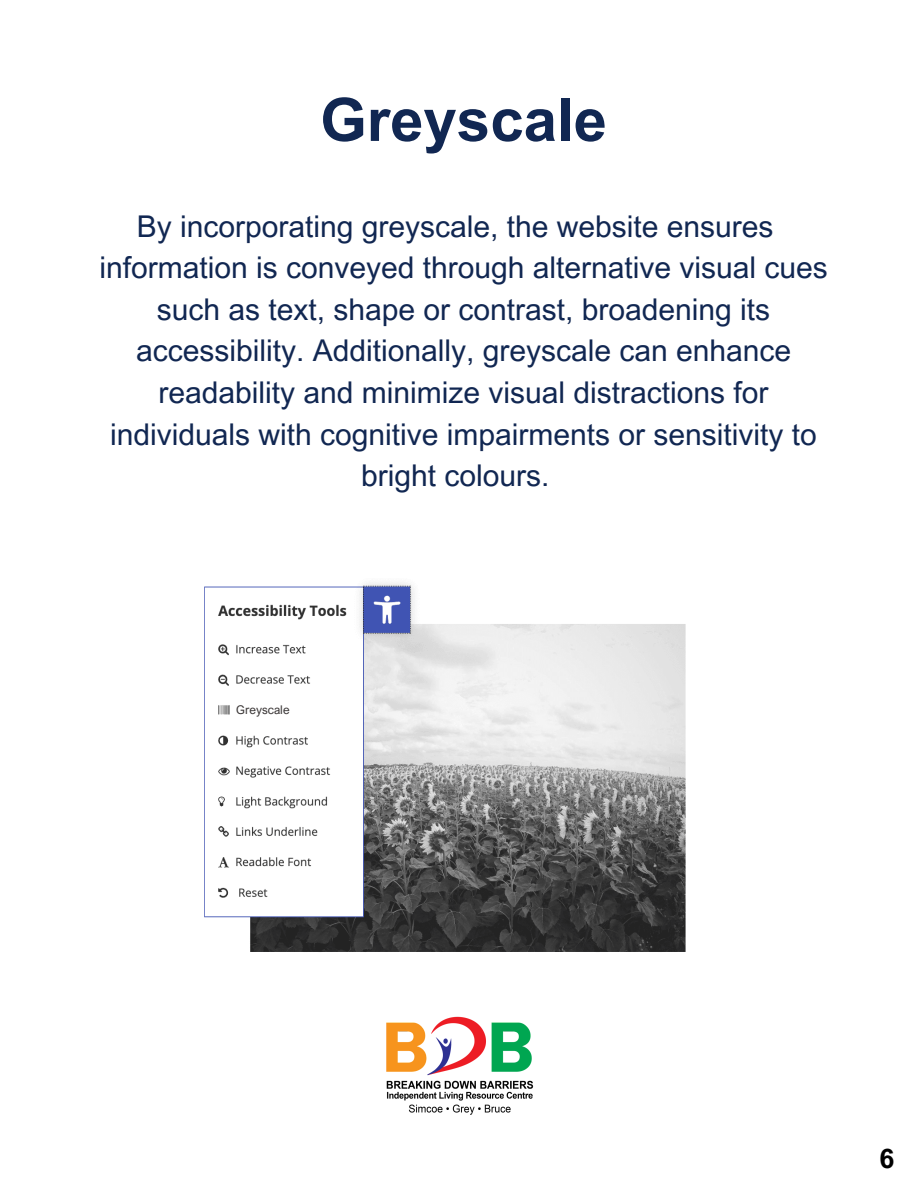
<style>
.page{position:relative;width:918px;height:1188px;background:#fff}
.page>*{position:absolute;margin:0;border:0;box-sizing:border-box;transform-origin:0 0}
.t1{font:700 60px "Arial MT Pro";color:#112752}
.t2{font:30px/41.7px "Arial MT Pro";color:#112752;text-align:center}
.t3{font:700 27px "Arial MT Pro";color:#000}
.t4{font:12px "Arial Nova";color:#3b3737}
</style>
<div class="page">
<img style="left:386px;top:1016px;width:148px;height:99px">
<img style="left:204px;top:582px;width:482px;height:370px">
<div style="left:232px;top:700px;width:62px;height:20px;background:#fff"></div>
<p class="t1" style="left:320px;top:97px;width:288px">Greyscale</p>
<p class="t2" style="left:99px;top:209px;width:730px">By incorporating greyscale, the website ensures information is conveyed through alternative visual cues such as text, shape or contrast, broadening its accessibility. Additionally, greyscale can enhance readability and minimize visual distractions for individuals with cognitive impairments or sensitivity to bright colours.</p>
<p class="t4" style="left:236px;top:702px;width:55px">Greyscale</p>
<p class="t3" style="left:880px;top:1149px;width:17px">6</p>
</div>
